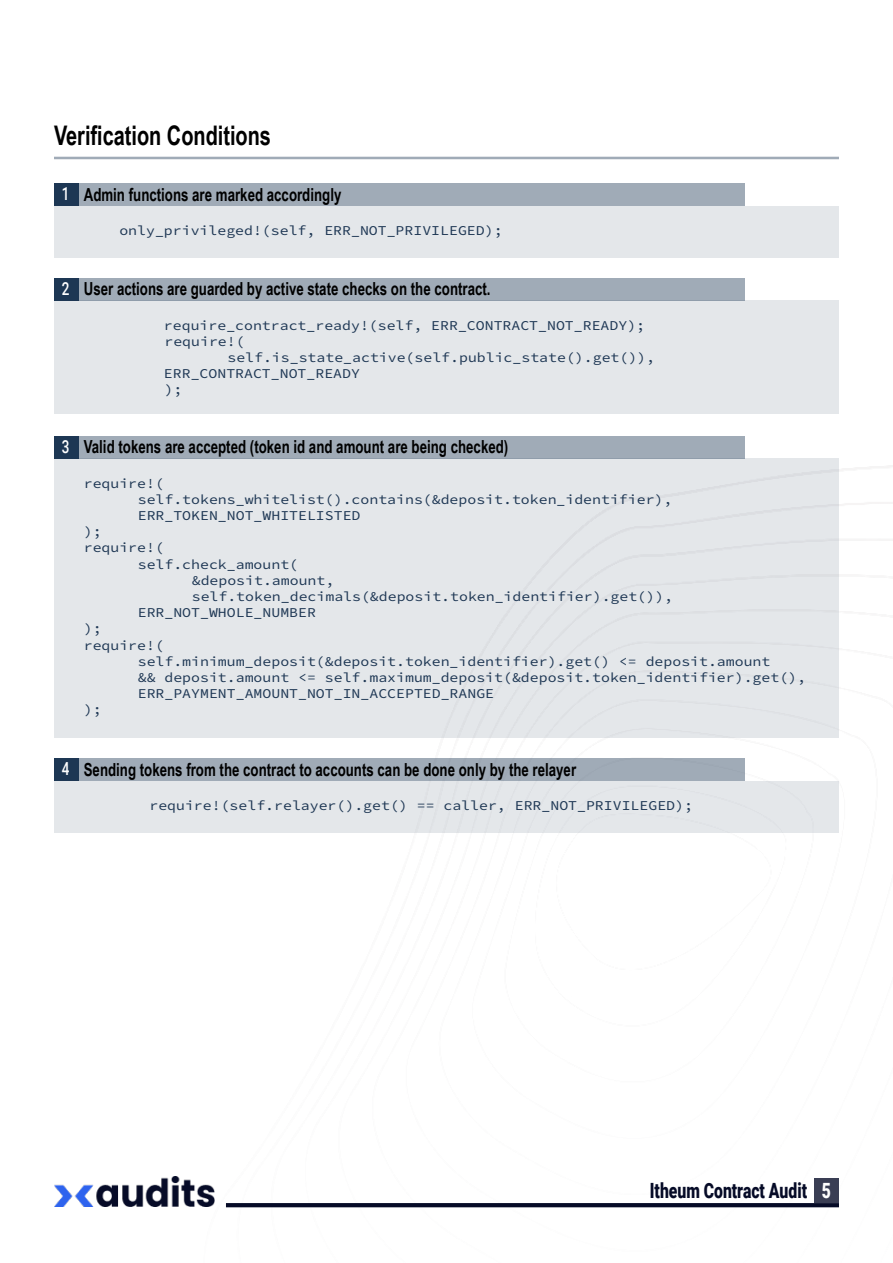
<style>
.page{position:relative;width:893px;height:1263px;background:#fff}
.page>*{position:absolute;margin:0;border:0;box-sizing:border-box;transform-origin:0 0}
.t1{font:700 27px "Arial Narrow";color:#000;scale:.9 1}
.t2{font:900 21px "Roboto";color:#060b27;scale:.75 1}
.t3{font:700 18px "Arial Narrow";color:#000;scale:.9 1}
.t4{font:500 18px "Roboto";color:#fff;scale:.75 1}
.t5{font:13.5px "Source Code Variable";color:#1e3754;scale:1.1 1}
.s1{color:#fff}
</style>
<div class="page">
<div style="left:814px;top:1178px;width:25px;height:25px;background:#3a3e54"></div>
<img style="left:54px;top:1176px;width:160px;height:30px">
<svg style="left:226px;top:1203px;width:613px;height:4px;background:#0a0f2a"></svg>
<hr style="left:54px;top:157px;width:785px;height:2px;background:#1d3754">
<div style="left:54px;top:206px;width:785px;height:51px;background:#e4e7ea"></div>
<div style="left:54px;top:184px;width:24px;height:22px;background:#1d3754"></div>
<div style="left:78px;top:184px;width:667px;height:22px;background:#a0abb7"></div>
<div style="left:54px;top:300px;width:785px;height:114px;background:#e4e7ea"></div>
<div style="left:54px;top:278px;width:24px;height:22px;background:#1d3754"></div>
<div style="left:78px;top:278px;width:667px;height:22px;background:#a0abb7"></div>
<div style="left:54px;top:458px;width:785px;height:279px;background:#e4e7ea"></div>
<div style="left:54px;top:436px;width:24px;height:22px;background:#1d3754"></div>
<div style="left:78px;top:436px;width:667px;height:22px;background:#a0abb7"></div>
<div style="left:54px;top:781px;width:785px;height:51px;background:#e4e7ea"></div>
<div style="left:54px;top:758px;width:24px;height:23px;background:#1d3754"></div>
<div style="left:78px;top:758px;width:667px;height:23px;background:#a0abb7"></div>
<p class="t1" style="left:54px;top:115px;width:243px">Verification Conditions</p>
<p class="t4" style="left:62px;top:181px;width:12px">1</p>
<p class="t3" style="left:84px;top:181px;width:288px">Admin functions are marked accordingly</p>
<p class="t5" style="left:119px;top:221px;width:350px">only_privileged!(self, ERR_NOT_PRIVILEGED);</p>
<p class="t4" style="left:62px;top:275px;width:12px">2</p>
<p class="t3" style="left:84px;top:275px;width:454px">User actions are guarded by active state checks on the contract.</p>
<p class="t5" style="left:164px;top:315px;width:439px">require_contract_ready!(self, ERR_CONTRACT_NOT_READY);</p>
<p class="t5" style="left:164px;top:331px;width:74px">require!(</p>
<p class="t5" style="left:227px;top:348px;width:390px">self.is_state_active(self.public_state().get()),</p>
<p class="t5" style="left:164px;top:364px;width:180px">ERR_CONTRACT_NOT_READY</p>
<p class="t5" style="left:164px;top:380px;width:18px">);</p>
<p class="t4" style="left:62px;top:434px;width:12px">3</p>
<p class="t3" style="left:84px;top:433px;width:473px">Valid tokens are accepted (token id and amount are being checked)</p>
<p class="t5" style="left:84px;top:473px;width:74px">require!(</p>
<p class="t5" style="left:138px;top:489px;width:488px">self.tokens_whitelist().contains(&amp;deposit.token_identifier),</p>
<p class="t5" style="left:138px;top:506px;width:204px">ERR_TOKEN_NOT_WHITELISTED</p>
<p class="t5" style="left:84px;top:522px;width:18px">);</p>
<p class="t5" style="left:84px;top:538px;width:74px">require!(</p>
<p class="t5" style="left:138px;top:554px;width:147px">self.check_amount(</p>
<p class="t5" style="left:192px;top:570px;width:131px">&amp;deposit.amount,</p>
<p class="t5" style="left:192px;top:587px;width:439px">self.token_decimals(&amp;deposit.token_identifier).get()),</p>
<p class="t5" style="left:138px;top:603px;width:164px">ERR_NOT_WHOLE_NUMBER</p>
<p class="t5" style="left:84px;top:619px;width:18px">);</p>
<p class="t5" style="left:84px;top:635px;width:74px">require!(</p>
<p class="t5" style="left:138px;top:651px;width:577px">self.minimum_deposit(&amp;deposit.token_identifier).get() &lt;= deposit.amount</p>
<p class="t5" style="left:138px;top:668px;width:609px">&amp;&amp; deposit.amount &lt;= self.maximum_deposit(&amp;deposit.token_identifier).get(),</p>
<p class="t5" style="left:138px;top:684px;width:326px">ERR_PAYMENT_AMOUNT_NOT_IN_ACCEPTED_RANGE</p>
<p class="t5" style="left:84px;top:700px;width:18px">);</p>
<p class="t4" style="left:62px;top:756px;width:12px">4</p>
<p class="t3" style="left:84px;top:756px;width:549px">Sending tokens from the contract to accounts can be done only by the relayer</p>
<p class="t5" style="left:149px;top:796px;width:496px">require!(self.relayer().get() == caller, ERR_NOT_PRIVILEGED);</p>
<p class="t2" style="left:650px;top:1176px;width:243px">Itheum Contract Audit <span class="s1">5</span></p>
</div>
